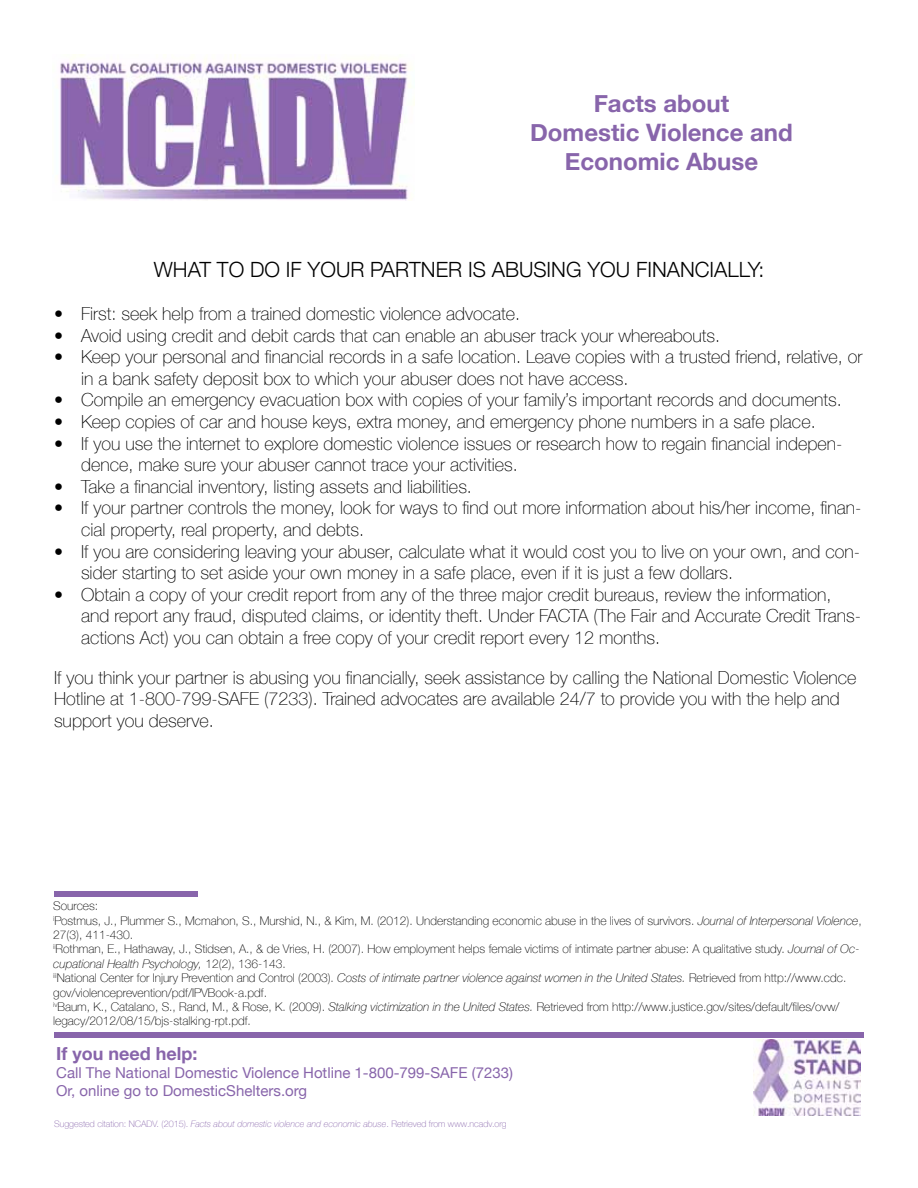
<style>
.page{position:relative;width:918px;height:1188px;background:#fff}
.page>*{position:absolute;margin:0;border:0;box-sizing:border-box;transform-origin:0 0}
.t1{font:700 24px/28.8px "Helvetica Neue";color:#8865ab;text-align:center}
.t2{font:300 21px "Helvetica Neue";color:#000}
.t3{font:100 18px/21.6px "Helvetica Neue";color:#000}
.t4{font:700 18px "Helvetica Neue";color:#8865ab}
.t5{font:15px/18px "Helvetica Neue";color:#8865ab}
.t6{font:100 12px/14.4px "Helvetica Neue";color:#000}
.t7{font:100 9px "Helvetica Neue";color:#8865ab}
.s1{font-style:italic}
</style>
<div class="page">
<img style="left:60px;top:54px;width:355px;height:147px">
<div style="left:54px;top:1032px;width:810px;height:6px;background:#8865ab"></div>
<img style="left:753px;top:1040px;width:108px;height:76px">
<div style="left:54px;top:891px;width:144px;height:6px;background:#8865ab"></div>
<h1 class="t1" style="left:530px;top:90px;width:264px">Facts about<br>Domestic Violence and<br>Economic Abuse</h1>
<p class="t2" style="left:154px;top:252px;width:612px">WHAT TO DO IF YOUR PARTNER IS ABUSING YOU FINANCIALLY:</p>
<p class="t3" style="left:54px;top:302px;width:468px">• First: seek help from a trained domestic violence advocate.</p>
<p class="t3" style="left:54px;top:324px;width:668px">• Avoid using credit and debit cards that can enable an abuser track your whereabouts.</p>
<p class="t3" style="left:81px;top:345px;width:783px;text-indent:-27px">• Keep your personal and financial records in a safe location. Leave copies with a trusted friend, relative, or in a bank safety deposit box to which your abuser does not have access.</p>
<p class="t3" style="left:54px;top:388px;width:789px">• Compile an emergency evacuation box with copies of your family’s important records and documents.</p>
<p class="t3" style="left:54px;top:410px;width:763px">• Keep copies of car and house keys, extra money, and emergency phone numbers in a safe place.</p>
<p class="t3" style="left:81px;top:432px;width:763px;text-indent:-27px">• If you use the internet to explore domestic violence issues or research how to regain financial indepen&shy;dence, make sure your abuser cannot trace your activities.</p>
<p class="t3" style="left:54px;top:475px;width:419px">• Take a financial inventory, listing assets and liabilities.</p>
<p class="t3" style="left:81px;top:496px;width:782px;text-indent:-27px">• If your partner controls the money, look for ways to find out more information about his/her income, finan&shy;cial property, real property, and debts.</p>
<p class="t3" style="left:81px;top:540px;width:781px;text-indent:-27px">• If you are considering leaving your abuser, calculate what it would cost you to live on your own, and con&shy;sider starting to set aside your own money in a safe place, even if it is just a few dollars.</p>
<p class="t3" style="left:81px;top:583px;width:782px;text-indent:-27px">• Obtain a copy of your credit report from any of the three major credit bureaus, review the information, and report any fraud, disputed claims, or identity theft. Under FACTA (The Fair and Accurate Credit Trans&shy;actions Act) you can obtain a free copy of your credit report every 12 months.</p>
<p class="t3" style="left:54px;top:666px;width:804px">If you think your partner is abusing you financially, seek assistance by calling the National Domestic Violence<br>Hotline at 1-800-799-SAFE (7233). Trained advocates are available 24/7 to provide you with the help and support you deserve.</p>
<p class="t6" style="left:53px;top:898px;width:810px">Sources:<br><sup>i</sup>Postmus, J., Plummer S., Mcmahon, S., Murshid, N., &amp; Kim, M. (2012). Understanding economic abuse in the lives of survivors. <span class="s1">Journal of Interpersonal Violence</span>, 27(3), 411-430.<br><sup>ii</sup>Rothman, E., Hathaway, J., Stidsen, A., &amp; de Vries, H. (2007). How employment helps female victims of intimate partner abuse: A qualitative study. <span class="s1">Journal of Oc&shy;cupational Health Psychology,</span> 12(2), 136-143.<br><sup>iii</sup>National Center for Injury Prevention and Control (2003). <span class="s1">Costs of intimate partner violence against women in the United States.</span> Retrieved from http://www.cdc. gov/violenceprevention/pdf/IPVBook-a.pdf.<br><sup>iv</sup>Baum, K., Catalano, S., Rand, M., &amp; Rose, K. (2009). <span class="s1">Stalking victimization in the United States.</span> Retrieved from http://www.justice.gov/sites/default/files/ovw/ legacy/2012/08/15/bjs-stalking-rpt.pdf.</p>
<p class="t4" style="left:56px;top:1040px;width:143px">If you need help:</p>
<p class="t5" style="left:56px;top:1065px;width:458px">Call The National Domestic Violence Hotline 1-800-799-SAFE (7233)<br>Or, online go to DomesticShelters.org</p>
<p class="t7" style="left:54px;top:1116px;width:454px">Suggested citation: NCADV. (2015). <span class="s1">Facts about domestic violence and economic abuse</span>. Retrieved from www.ncadv.org</p>
</div>
